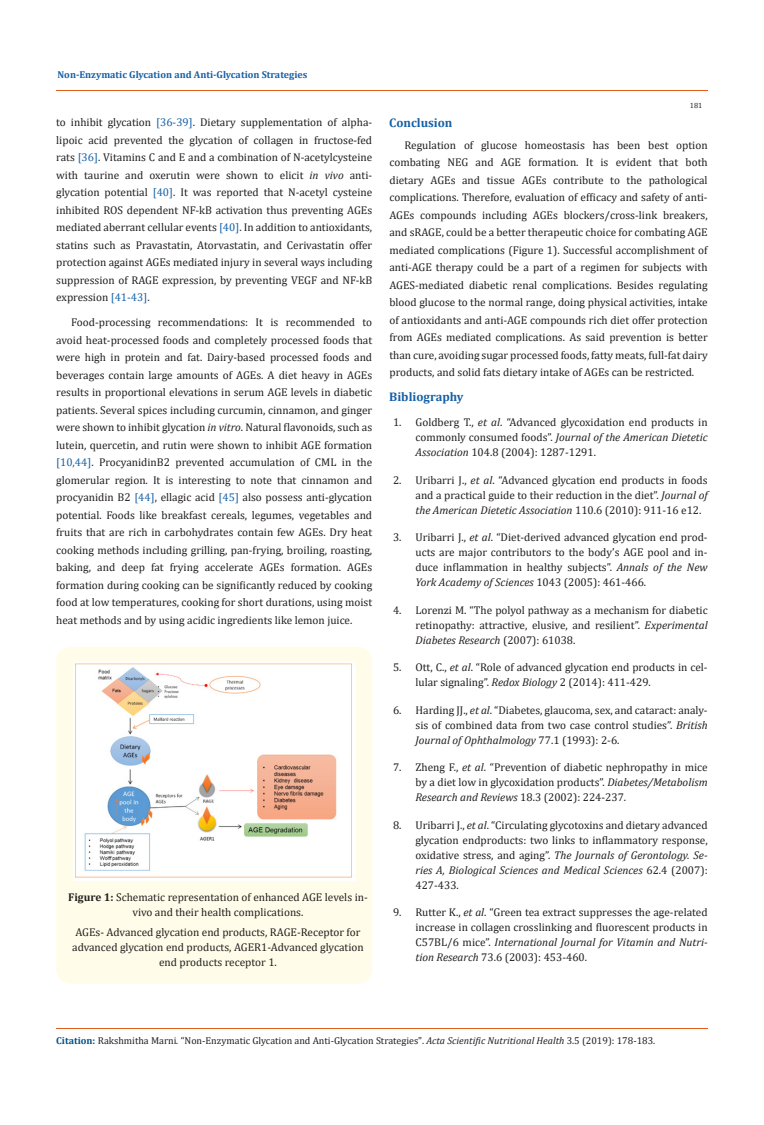
<style>
.page{position:relative;width:764px;height:1125px;background:#fff}
.page>*{position:absolute;margin:0;border:0;box-sizing:border-box;transform-origin:0 0}
.t1{font:700 12.5px "Cambria";color:#1560a6}
.t2{font:11.25px/17.5px "Cambria";color:#231f20;text-align:justify}
.t3{font:10px "Cambria";color:#231f20}
.t4{font:700 10px "Cambria";color:#1560a6}
.t5{font:7.5px "Cambria";color:#231f20}
.s1{color:#1560a6}
.s2{font-style:italic}
.s3{font-weight:700}
.s4{font-weight:700;color:#035089}
</style>
<div class="page">
<hr style="left:56px;top:91px;width:651px;height:1px;background:#e05d1a">
<hr style="left:56px;top:1028px;width:651px;height:1px;background:#e05d1a">
<div style="left:56px;top:647px;width:316px;height:337px;background:#fffde9;border-radius:15px"></div>
<img style="left:74px;top:661px;width:281px;height:219px">
<p class="t4" style="left:58px;top:68px;width:251px">Non-Enzymatic Glycation and Anti-Glycation Strategies</p>
<p class="t2" style="left:56px;top:114px;width:317px">to inhibit glycation <span class="s1">[36-39]</span>. Dietary supplementation of alpha&shy;lipoic acid prevented the glycation of collagen in fructose-fed rats <span class="s1">[36]</span>. Vitamins C and E and a combination of N-acetylcysteine with taurine and oxerutin were shown to elicit <span class="s2">in vivo</span> anti&shy;glycation potential <span class="s1">[40]</span>. It was reported that N-acetyl cysteine inhibited ROS dependent NF-kB activation thus preventing AGEs mediated aberrant cellular events <span class="s1">[40]</span>. In addition to antioxidants, statins such as Pravastatin, Atorvastatin, and Cerivastatin offer protection against AGEs mediated injury in several ways including suppression of RAGE expression, by preventing VEGF and NF-kB expression <span class="s1">[41-43]</span>.</p>
<p class="t2" style="left:56px;top:314px;width:317px;text-indent:15px">Food-processing recommendations: It is recommended to avoid heat-processed foods and completely processed foods that were high in protein and fat. Dairy-based processed foods and beverages contain large amounts of AGEs. A diet heavy in AGEs results in proportional elevations in serum AGE levels in diabetic patients. Several spices including curcumin, cinnamon, and ginger were shown to inhibit glycation <span class="s2">in vitro</span>. Natural flavonoids, such as lutein, quercetin, and rutin were shown to inhibit AGE formation <span class="s1">[10,44]</span>. ProcyanidinB2 prevented accumulation of CML in the glomerular region. It is interesting to note that cinnamon and procyanidin B2 <span class="s1">[44]</span>, ellagic acid <span class="s1">[45]</span> also possess anti-glycation potential. Foods like breakfast cereals, legumes, vegetables and fruits that are rich in carbohydrates contain few AGEs. Dry heat cooking methods including grilling, pan-frying, broiling, roasting, baking, and deep fat frying accelerate AGEs formation. AGEs formation during cooking can be significantly reduced by cooking food at low temperatures, cooking for short durations, using moist heat methods and by using acidic ingredients like lemon juice.</p>
<p class="t2" style="left:68px;top:889px;width:301px;line-height:15px;text-align:center"><span class="s3">Figure 1:</span> Schematic representation of enhanced AGE levels in&shy;vivo and their health complications.</p>
<p class="t2" style="left:72px;top:924px;width:293px;line-height:15px;text-align:center">AGEs- Advanced glycation end products, RAGE-Receptor for advanced glycation end products, AGER1-Advanced glycation end products receptor 1.</p>
<p class="t5" style="left:690px;top:101px;width:14px">181</p>
<p class="t1" style="left:389px;top:114px;width:65px">Conclusion</p>
<p class="t2" style="left:389px;top:136px;width:320px;text-indent:15px">Regulation of glucose homeostasis has been best option combating NEG and AGE formation. It is evident that both dietary AGEs and tissue AGEs contribute to the pathological complications. Therefore, evaluation of efficacy and safety of anti-AGEs compounds including AGEs blockers/cross-link breakers, and sRAGE, could be a better therapeutic choice for combating AGE mediated complications (Figure 1). Successful accomplishment of anti-AGE therapy could be a part of a regimen for subjects with AGES-mediated diabetic renal complications. Besides regulating blood glucose to the normal range, doing physical activities, intake of antioxidants and anti-AGE compounds rich diet offer protection from AGEs mediated complications. As said prevention is better than cure, avoiding sugar processed foods, fatty meats, full-fat dairy products, and solid fats dietary intake of AGEs can be restricted.</p>
<p class="t1" style="left:389px;top:388px;width:76px">Bibliography</p>
<p class="t2" style="left:415px;top:415px;width:294px;line-height:15px;text-indent:-22px">1. Goldberg T., <span class="s2">et al</span>. “Advanced glycoxidation end products in commonly consumed foods”. <span class="s2">Journal of the American Dietetic Association</span> 104.8 (2004): 1287-1291.</p>
<p class="t2" style="left:415px;top:472px;width:294px;line-height:15px;text-indent:-22px">2. Uribarri J., <span class="s2">et al</span>. “Advanced glycation end products in foods and a practical guide to their reduction in the diet”. <span class="s2">Journal of the American Dietetic Association</span> 110.6 (2010): 911-16 e12.</p>
<p class="t2" style="left:415px;top:530px;width:294px;line-height:15px;text-indent:-22px">3. Uribarri J., <span class="s2">et al</span>. “Diet-derived advanced glycation end prod&shy;ucts are major contributors to the body’s AGE pool and in&shy;duce inflammation in healthy subjects”. <span class="s2">Annals of the New York Academy of Sciences</span> 1043 (2005): 461-466.</p>
<p class="t2" style="left:415px;top:602px;width:294px;line-height:15px;text-indent:-22px">4. Lorenzi M. “The polyol pathway as a mechanism for diabetic retinopathy: attractive, elusive, and resilient”. <span class="s2">Experimental Diabetes Research</span> (2007): 61038.</p>
<p class="t2" style="left:415px;top:660px;width:294px;line-height:15px;text-indent:-22px">5. Ott, C., <span class="s2">et al</span>. “Role of advanced glycation end products in cel&shy;lular signaling”. <span class="s2">Redox Biology</span> 2 (2014): 411-429.</p>
<p class="t2" style="left:415px;top:702px;width:294px;line-height:15px;text-indent:-22px">6. Harding JJ., <span class="s2">et al</span>. “Diabetes, glaucoma, sex, and cataract: analy&shy;sis of combined data from two case control studies”. <span class="s2">British Journal of Ophthalmology</span> 77.1 (1993): 2-6.</p>
<p class="t2" style="left:415px;top:760px;width:294px;line-height:15px;text-indent:-22px">7. Zheng F., <span class="s2">et al</span>. “Prevention of diabetic nephropathy in mice by a diet low in glycoxidation products”. <span class="s2">Diabetes/Metabolism Research and Reviews</span> 18.3 (2002): 224-237.</p>
<p class="t2" style="left:415px;top:817px;width:294px;line-height:15px;text-indent:-22px">8. Uribarri J., <span class="s2">et al</span>. “Circulating glycotoxins and dietary advanced glycation endproducts: two links to inflammatory response, oxidative stress, and aging”. <span class="s2">The Journals of Gerontology. Se&shy;ries A, Biological Sciences and Medical Sciences</span> 62.4 (2007):<br>427-433.</p>
<p class="t2" style="left:415px;top:905px;width:294px;line-height:15px;text-indent:-22px">9. Rutter K., <span class="s2">et al</span>. “Green tea extract suppresses the age-related increase in collagen crosslinking and fluorescent products in C57BL/6 mice”. <span class="s2">International Journal for Vitamin and Nutri&shy;tion Research</span> 73.6 (2003): 453-460.</p>
<p class="t3" style="left:56px;top:1035px;width:600px"><span class="s4">Citation:</span> Rakshmitha Marni<span class="s2">.</span> “Non-Enzymatic Glycation and Anti-Glycation Strategies". <span class="s2">Acta Scientific Nutritional Health</span> 3.5 (2019): 178-183.</p>
</div>
